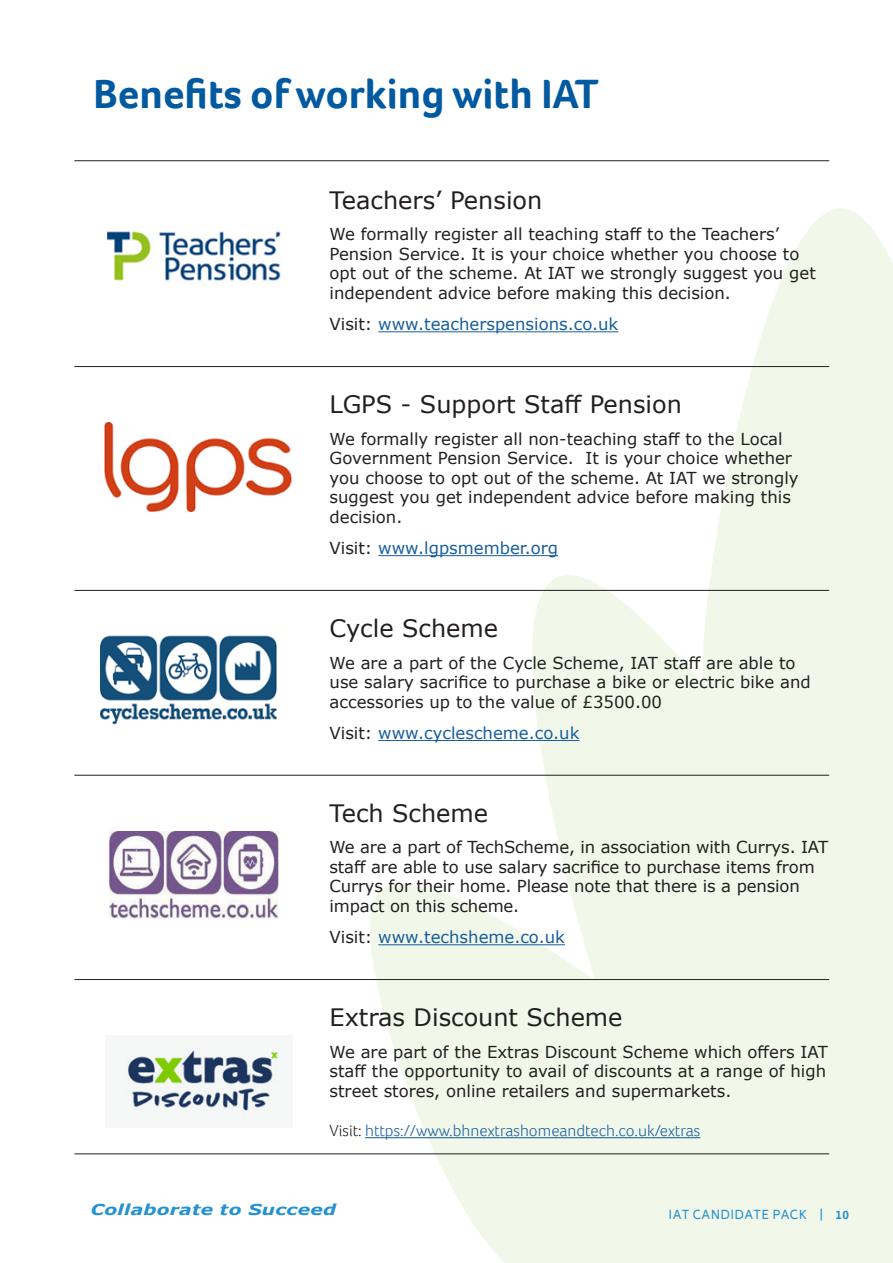
<style>
.page{position:relative;width:893px;height:1263px;background:#fff}
.page>*{position:absolute;margin:0;border:0;box-sizing:border-box;transform-origin:0 0}
.t1{font:700 42px "Foco";color:#015aa0}
.t2{font:24px "Verdana";color:#231f20}
.t3{font:16.5px/19.5px "Verdana";color:#231f20}
.t4{font:16.5px "Verdana";color:#175d9e}
.t5{font:300 16.5px "Foco";color:#175d9e}
.t6{font:italic 700 15px "Verdana";letter-spacing:.01em;color:#2491d0;scale:1.25 1}
.t7{font:12px "Biryani";letter-spacing:.03em;color:#2491d0}
.s1{color:#231f20}
.s2{font-weight:700}
</style>
<div class="page">
<svg style="left:368px;top:208px;width:525px;height:1055px;fill:#f1f8e9"></svg>
<hr style="left:74px;top:160px;width:755px;height:1px;background:#231f20">
<hr style="left:378px;top:331px;width:240px;height:1px;background:#175d9e">
<hr style="left:74px;top:366px;width:755px;height:1px;background:#231f20">
<hr style="left:378px;top:555px;width:180px;height:1px;background:#175d9e">
<hr style="left:74px;top:590px;width:755px;height:1px;background:#231f20">
<hr style="left:378px;top:740px;width:201px;height:1px;background:#175d9e">
<hr style="left:74px;top:775px;width:755px;height:1px;background:#231f20">
<hr style="left:378px;top:944px;width:187px;height:1px;background:#175d9e">
<hr style="left:74px;top:979px;width:755px;height:1px;background:#231f20">
<hr style="left:365px;top:1137px;width:335px;height:1px;background:#175d9e">
<hr style="left:74px;top:1153px;width:755px;height:1px;background:#231f20">
<img style="left:101px;top:635px;width:175px;height:90px">
<img style="left:125px;top:1048px;width:153px;height:70px">
<img style="left:105px;top:423px;width:186px;height:89px">
<img style="left:108px;top:231px;width:173px;height:50px">
<img style="left:109px;top:831px;width:170px;height:87px">
<p class="t1" style="left:94px;top:67px;width:507px">Benefits of working with IAT</p>
<p class="t2" style="left:330px;top:184px;width:214px">Teachers’ Pension</p>
<p class="t3" style="left:330px;top:224px;width:488px">We formally register all teaching staff to the Teachers’ Pension Service. It is your choice whether you choose to opt out of the scheme. At IAT we strongly suggest you get independent advice before making this decision.</p>
<p class="t4" style="left:330px;top:313px;width:290px"><span class="s1">Visit:</span> www.teacherspensions.co.uk</p>
<p class="t2" style="left:330px;top:388px;width:354px">LGPS - Support Staff Pension</p>
<p class="t3" style="left:330px;top:429px;width:471px">We formally register all non-teaching staff to the Local Government Pension Service. It is your choice whether you choose to opt out of the scheme. At IAT we strongly suggest you get independent advice before making this decision.</p>
<p class="t4" style="left:330px;top:537px;width:230px"><span class="s1">Visit:</span> www.lgpsmember.org</p>
<p class="t2" style="left:330px;top:612px;width:170px">Cycle Scheme</p>
<p class="t3" style="left:330px;top:653px;width:483px">We are a part of the Cycle Scheme, IAT staff are able to use salary sacrifice to purchase a bike or electric bike and accessories up to the value of £3500.00</p>
<p class="t4" style="left:330px;top:722px;width:251px"><span class="s1">Visit:</span> www.cyclescheme.co.uk</p>
<p class="t2" style="left:330px;top:797px;width:160px">Tech Scheme</p>
<p class="t3" style="left:330px;top:837px;width:500px">We are a part of TechScheme, in association with Currys. IAT staff are able to use salary sacrifice to purchase items from Currys for their home. Please note that there is a pension impact on this scheme.</p>
<p class="t4" style="left:330px;top:926px;width:237px"><span class="s1">Visit:</span> www.techsheme.co.uk</p>
<p class="t2" style="left:330px;top:1001px;width:295px">Extras Discount Scheme</p>
<p class="t3" style="left:330px;top:1042px;width:500px;text-align:justify">We are part of the Extras Discount Scheme which offers IAT staff the opportunity to avail of discounts at a range of high street stores, online retailers and supermarkets.</p>
<p class="t5" style="left:330px;top:1119px;width:372px"><span class="s1">Visit:</span> https://www.bhnextrashomeandtech.co.uk/extras</p>
<p class="t6" style="left:91px;top:1199px;width:198px">Collaborate to Succeed</p>
<p class="t7" style="left:669px;top:1208px;width:182px">IAT CANDIDATE PACK | <span class="s2">10</span></p>
</div>
